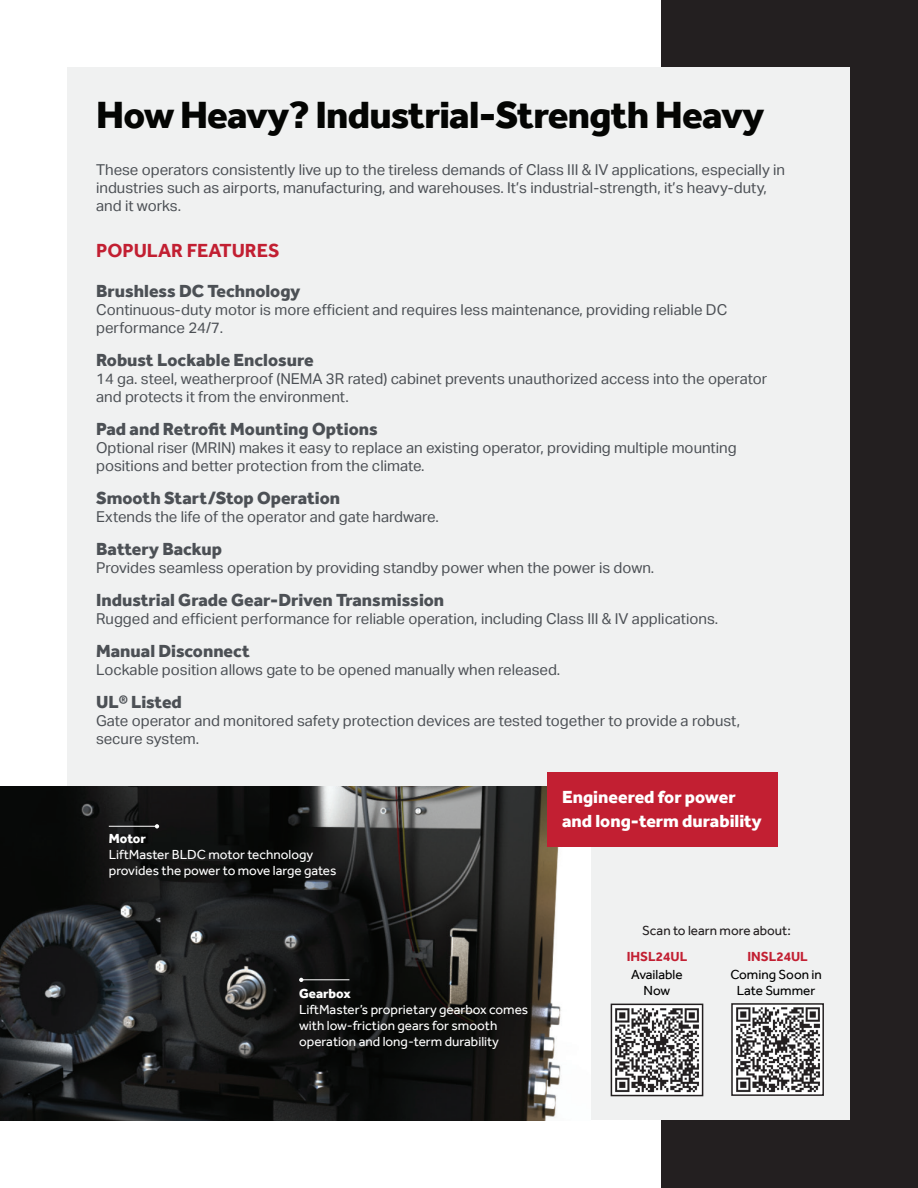
<style>
.page{position:relative;width:918px;height:1188px;background:#fff}
.page>*{position:absolute;margin:0;border:0;box-sizing:border-box;transform-origin:0 0}
.t1{font:800 39px "Effra";letter-spacing:-.02em;color:#040503}
.t2{font:700 19.5px "Effra";color:#c21f32}
.t3{font:800 18px "Effra";color:#4c5055}
.t4{font:800 18px/24px "Effra";color:#fff}
.t5{font:15px/18px "Aktiv Grotesk";color:#4c5055}
.t6{font:13.5px/16.2px "Effra";color:#fff}
.t7{font:13.5px/16.2px "Effra";color:#000;text-align:center}
.t8{font:13.5px "Effra";color:#231f20}
.t9{font:700 13.5px "Effra";color:#c21f32}
.t10{font:800 13.5px "Effra";color:#fff}
</style>
<div class="page">
<div style="left:662px;top:0;width:256px;height:1188px;background:#231f20"></div>
<div style="left:68px;top:68px;width:782px;height:1052px;background:#f0f1f1"></div>
<img style="left:0;top:787px;width:591px;height:333px">
<div style="left:547px;top:773px;width:231px;height:74px;background:#c21f32"></div>
<hr style="left:109px;top:826px;width:48px;height:1px;background:#fff">
<svg style="left:155px;top:824px;width:4px;height:5px"></svg>
<hr style="left:301px;top:979px;width:48px;height:1px;background:#fff">
<svg style="left:299px;top:978px;width:4px;height:4px"></svg>
<img style="left:734px;top:1006px;width:87px;height:87px">
<div style="left:731px;top:1003px;width:93px;height:93px;border:2px solid #231f20"></div>
<img style="left:614px;top:1007px;width:86px;height:86px">
<div style="left:611px;top:1004px;width:92px;height:92px;border:2px solid #231f20"></div>
<h1 class="t1" style="left:96px;top:92px;width:670px">How Heavy? Industrial-Strength Heavy</h1>
<p class="t5" style="left:96px;top:160px;width:691px">These operators consistently live up to the tireless demands of Class III &amp; IV applications, especially in industries such as airports, manufacturing, and warehouses. It’s industrial-strength, it’s heavy-duty, and it works.</p>
<h2 class="t2" style="left:96px;top:239px;width:185px">POPULAR FEATURES</h2>
<p class="t3" style="left:96px;top:280px;width:206px">Brushless DC Technology</p>
<p class="t5" style="left:96px;top:301px;width:633px">Continuous-duty motor is more efficient and requires less maintenance, providing reliable DC performance 24/7.</p>
<p class="t3" style="left:96px;top:349px;width:219px">Robust Lockable Enclosure</p>
<p class="t5" style="left:96px;top:370px;width:673px">14 ga. steel, weatherproof (NEMA 3R rated) cabinet prevents unauthorized access into the operator and protects it from the environment.</p>
<p class="t3" style="left:96px;top:418px;width:283px">Pad and Retrofit Mounting Options</p>
<p class="t5" style="left:96px;top:439px;width:642px">Optional riser (MRIN) makes it easy to replace an existing operator, providing multiple mounting positions and better protection from the climate.</p>
<p class="t3" style="left:96px;top:487px;width:246px">Smooth Start/Stop Operation</p>
<p class="t5" style="left:96px;top:508px;width:344px">Extends the life of the operator and gate hardware.</p>
<p class="t3" style="left:96px;top:538px;width:127px">Battery Backup</p>
<p class="t5" style="left:96px;top:559px;width:560px">Provides seamless operation by providing standby power when the power is down.</p>
<p class="t3" style="left:96px;top:589px;width:350px">Industrial Grade Gear-Driven Transmission</p>
<p class="t5" style="left:96px;top:610px;width:624px">Rugged and efficient performance for reliable operation, including Class III &amp; IV applications.</p>
<p class="t3" style="left:96px;top:640px;width:155px">Manual Disconnect</p>
<p class="t5" style="left:96px;top:661px;width:466px">Lockable position allows gate to be opened manually when released.</p>
<p class="t3" style="left:96px;top:691px;width:87px">UL® Listed</p>
<p class="t5" style="left:96px;top:712px;width:645px">Gate operator and monitored safety protection devices are tested together to provide a robust, secure system.</p>
<p class="t10" style="left:109px;top:830px;width:39px">Motor</p>
<p class="t6" style="left:109px;top:846px;width:229px">LiftMaster BLDC motor technology provides the power to move large gates</p>
<p class="t10" style="left:299px;top:985px;width:53px">Gearbox</p>
<p class="t6" style="left:299px;top:1001px;width:231px">LiftMaster’s proprietary gearbox comes with low-friction gears for smooth operation and long-term durability</p>
<p class="t4" style="left:562px;top:785px;width:201px">Engineered for power and long-term durability</p>
<p class="t8" style="left:642px;top:923px;width:150px">Scan to learn more about:</p>
<p class="t9" style="left:747px;top:948px;width:62px">INSL24UL</p>
<p class="t7" style="left:631px;top:966px;width:53px">Available<br>Now</p>
<p class="t7" style="left:730px;top:966px;width:93px">Coming Soon in<br>Late Summer</p>
<p class="t9" style="left:627px;top:948px;width:62px">IHSL24UL</p>
</div>
